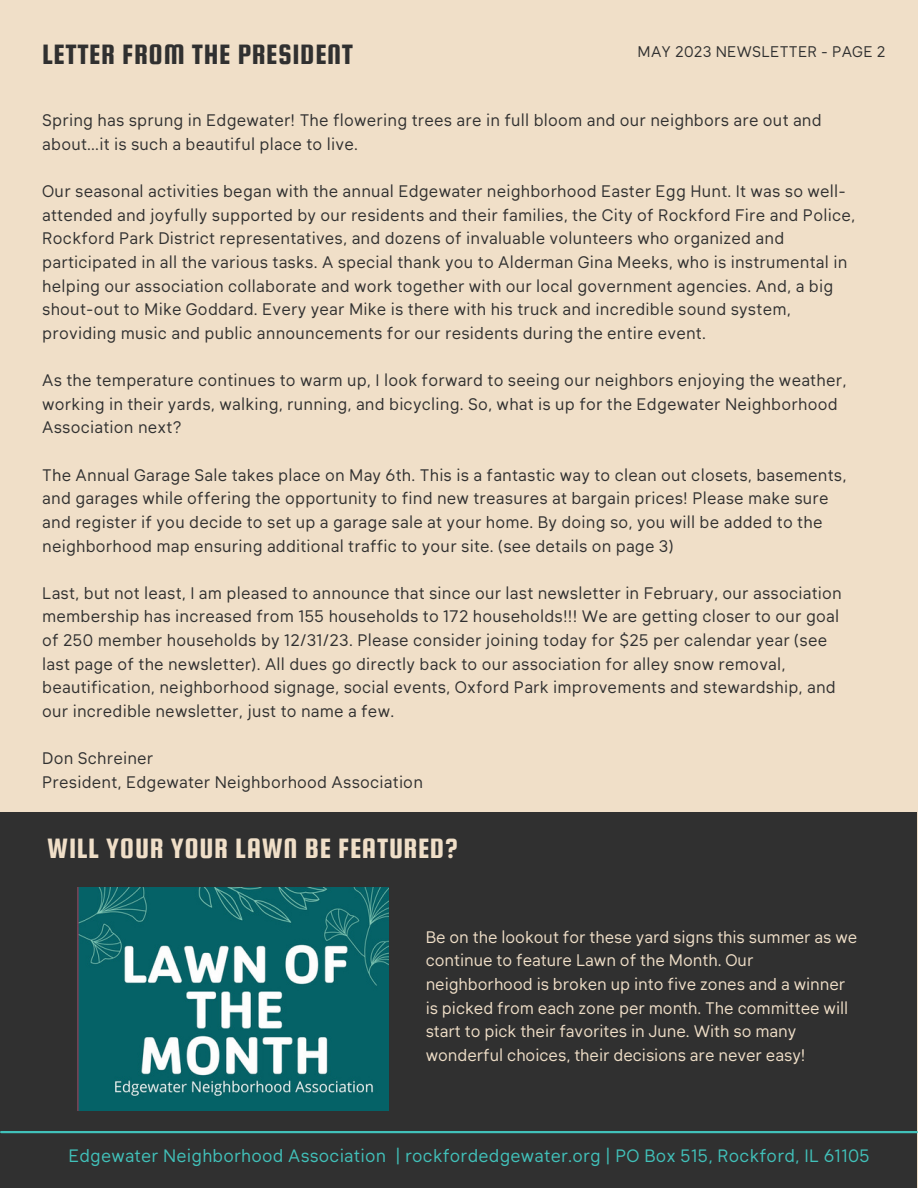
<style>
.page{position:relative;width:918px;height:1188px;background:#f0dfc8}
.page>*{position:absolute;margin:0;border:0;box-sizing:border-box;transform-origin:0 0}
.t1{font:30px "Squada One";letter-spacing:.02em;color:#f0dfc8}
.t2{font:30px "Squada One";letter-spacing:.02em;color:#303030}
.t3{font:17.7px "Klima";letter-spacing:.015em;color:#41c1ba}
.t4{font:16.5px/23.7px "Klima";letter-spacing:.015em;color:#303030}
.t5{font:16.5px/23.7px "Klima";color:#f0dfc8}
.t6{font:15.15px "Klima";letter-spacing:.015em;color:#303030}
</style>
<div class="page">
<div style="left:0;top:813px;width:916px;height:375px;background:#303030"></div>
<hr style="left:1px;top:1131px;width:916px;height:2px;background:#41c1ba">
<img style="left:78px;top:887px;width:310px;height:223px">
<h1 class="t2" style="left:42px;top:38px;width:312px">LETTER FROM THE PRESIDENT</h1>
<p class="t6" style="left:638px;top:46px;width:249px">MAY 2023 NEWSLETTER - PAGE 2</p>
<p class="t4" style="left:42px;top:110px;width:781px">Spring has sprung in Edgewater! The flowering trees are in full bloom and our neighbors are out and about...it is such a beautiful place to live.</p>
<p class="t4" style="left:42px;top:181px;width:814px">Our seasonal activities began with the annual Edgewater neighborhood Easter Egg Hunt. It was so well&shy;attended and joyfully supported by our residents and their families, the City of Rockford Fire and Police, Rockford Park District representatives, and dozens of invaluable volunteers who organized and participated in all the various tasks. A special thank you to Alderman Gina Meeks, who is instrumental in helping our association collaborate and work together with our local government agencies. And, a big shout-out to Mike Goddard. Every year Mike is there with his truck and incredible sound system, providing music and public announcements for our residents during the entire event.</p>
<p class="t4" style="left:42px;top:370px;width:806px">As the temperature continues to warm up, I look forward to seeing our neighbors enjoying the weather, working in their yards, walking, running, and bicycling. So, what is up for the Edgewater Neighborhood<br>Association next?</p>
<p class="t4" style="left:42px;top:464px;width:806px">The Annual Garage Sale takes place on May 6th. This is a fantastic way to clean out closets, basements, and garages while offering the opportunity to find new treasures at bargain prices! Please make sure and register if you decide to set up a garage sale at your home. By doing so, you will be added to the neighborhood map ensuring additional traffic to your site. (see details on page 3)</p>
<p class="t4" style="left:42px;top:583px;width:801px">Last, but not least, I am pleased to announce that since our last newsletter in February, our association membership has increased from 155 households to 172 households!!! We are getting closer to our goal of 250 member households by 12/31/23. Please consider joining today for $25 per calendar year (see last page of the newsletter). All dues go directly back to our association for alley snow removal, beautification, neighborhood signage, social events, Oxford Park improvements and stewardship, and our incredible newsletter, just to name a few.</p>
<p class="t4" style="left:42px;top:748px;width:382px">Don Schreiner<br>President, Edgewater Neighborhood Association</p>
<h1 class="t1" style="left:47px;top:832px;width:412px">WILL YOUR YOUR LAWN BE FEATURED?</h1>
<p class="t5" style="left:426px;top:927px;width:433px">Be on the lookout for these yard signs this summer as we continue to feature Lawn of the Month. Our neighborhood is broken up into five zones and a winner is picked from each zone per month. The committee will start to pick their favorites in June. With so many wonderful choices, their decisions are never easy!</p>
<p class="t3" style="left:68px;top:1148px;width:803px">Edgewater Neighborhood Association | rockfordedgewater.org | PO Box 515, Rockford, IL 61105</p>
</div>
